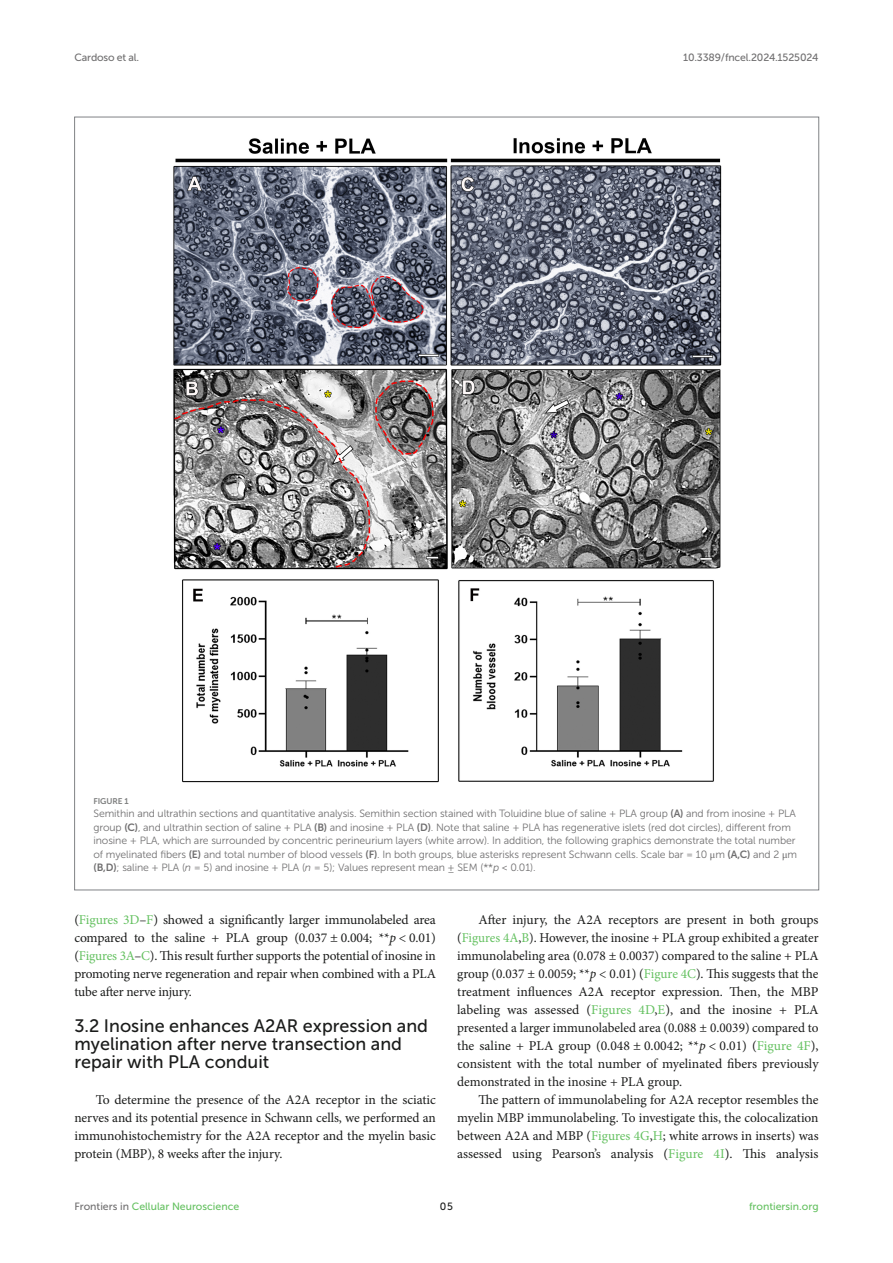
<style>
.page{position:relative;width:893px;height:1263px;background:#fff}
.page>*{position:absolute;margin:0;border:0;box-sizing:border-box;transform-origin:0 0}
.HEAD_2{font:18px/18px "Museo Sans 500";color:#1b1c1b}
.TEXT{font:13.5px/18px "Minion Pro";letter-spacing:-.005em;color:#1b1c1b;text-align:justify}
.FIG_LEG{font:10.5px/13.5px "Museo Sans 300";letter-spacing:-.01em;color:#706f70}
.t1{font:10.5px "Museo Sans 500";color:#65c161}
.t2{font:10.5px "Museo Sans 500";letter-spacing:-.015em;color:#706f70}
.t3{font:10.5px "Museo Sans 500";color:#1b1c1b}
.FIG_HD{font:8.25px "Museo Sans 700";letter-spacing:-.01em;color:#7e7f7f}
.s1{font-family:"Museo Sans 700"}
.s2{font-family:"STIX General"}
.s3{font-style:italic}
.s4{color:#65c161}
.s5{color:#706f70}
</style>
<div class="page">
<img style="left:173px;top:138px;width:549px;height:645px">
<p class="t2" style="left:74px;top:51px;width:66px">Cardoso et al.</p>
<p class="t2" style="left:683px;top:51px;width:137px">10.3389/fncel.2024.1525024</p>
<p class="FIG_HD" style="left:94px;top:796px;width:37px">FIGURE 1</p>
<p class="FIG_LEG" style="left:94px;top:807px;width:705px">Semithin and ultrathin sections and quantitative analysis. Semithin section stained with Toluidine blue of saline + PLA group <span class="s1">(A)</span> and from inosine + PLA group <span class="s1">(C)</span>, and ultrathin section of saline + PLA <span class="s1">(B)</span> and inosine + PLA <span class="s1">(D)</span>. Note that saline + PLA has regenerative islets (red dot circles), different from inosine + PLA, which are surrounded by concentric perineurium layers (white arrow). In addition, the following graphics demonstrate the total number of myelinated fibers <span class="s1">(E)</span> and total number of blood vessels <span class="s1">(F)</span>. In both groups, blue asterisks represent Schwann cells. Scale bar = 10 <span class="s2">μ</span>m <span class="s1">(A,C)</span> and 2 <span class="s2">μ</span>m <span class="s1">(B,D)</span>; saline + PLA (<span class="s3">n</span> = 5) and inosine + PLA (<span class="s3">n</span> = 5); Values represent mean ± SEM (**<span class="s3">p</span> &lt; 0.01).</p>
<p class="TEXT" style="left:74px;top:911px;width:363px">(<span class="s4">Figures 3D</span>–<span class="s4">F</span>) showed a significantly larger immunolabeled area compared to the saline + PLA group (0.037 ± 0.004; **<span class="s3">p</span> &lt; 0.01) (<span class="s4">Figures 3A</span>–<span class="s4">C</span>). This result further supports the potential of inosine in promoting nerve regeneration and repair when combined with a PLA tube after nerve injury.</p>
<p class="HEAD_2" style="left:74px;top:1017px;width:355px">3.2 Inosine enhances A2AR expression and myelination after nerve transection and repair with PLA conduit</p>
<p class="TEXT" style="left:74px;top:1091px;width:363px;text-indent:21px">To determine the presence of the A2A receptor in the sciatic nerves and its potential presence in Schwann cells, we performed an immunohistochemistry for the A2A receptor and the myelin basic protein (MBP), 8 weeks after the injury.</p>
<p class="TEXT" style="left:457px;top:911px;width:363px;text-indent:21px">After injury, the A2A receptors are present in both groups (<span class="s4">Figures 4A</span>,<span class="s4">B</span>). However, the inosine + PLA group exhibited a greater immunolabeling area (0.078 ± 0.0037) compared to the saline + PLA group (0.037 ± 0.0059; **<span class="s3">p</span> &lt; 0.01) (<span class="s4">Figure 4C</span>). This suggests that the treatment influences A2A receptor expression. Then, the MBP labeling was assessed (<span class="s4">Figures 4D</span>,<span class="s4">E</span>), and the inosine + PLA presented a larger immunolabeled area (0.088 ± 0.0039) compared to the saline + PLA group (0.048 ± 0.0042; **<span class="s3">p</span> &lt; 0.01) (<span class="s4">Figure 4F</span>), consistent with the total number of myelinated fibers previously demonstrated in the inosine + PLA group.</p>
<p class="TEXT" style="left:457px;top:1091px;width:363px;text-indent:21px">The pattern of immunolabeling for A2A receptor resembles the myelin MBP immunolabeling. To investigate this, the colocalization between A2A and MBP (<span class="s4">Figures 4G</span>,<span class="s4">H</span>; white arrows in inserts) was assessed using Pearson’s analysis (<span class="s4">Figure 4I</span>). This analysis</p>
<p class="t1" style="left:74px;top:1200px;width:166px"><span class="s5">Frontiers in</span> Cellular Neuroscience</p>
<p class="t3" style="left:440px;top:1200px;width:14px">05</p>
<p class="t1" style="left:749px;top:1200px;width:71px">frontiersin.org</p>
</div>
